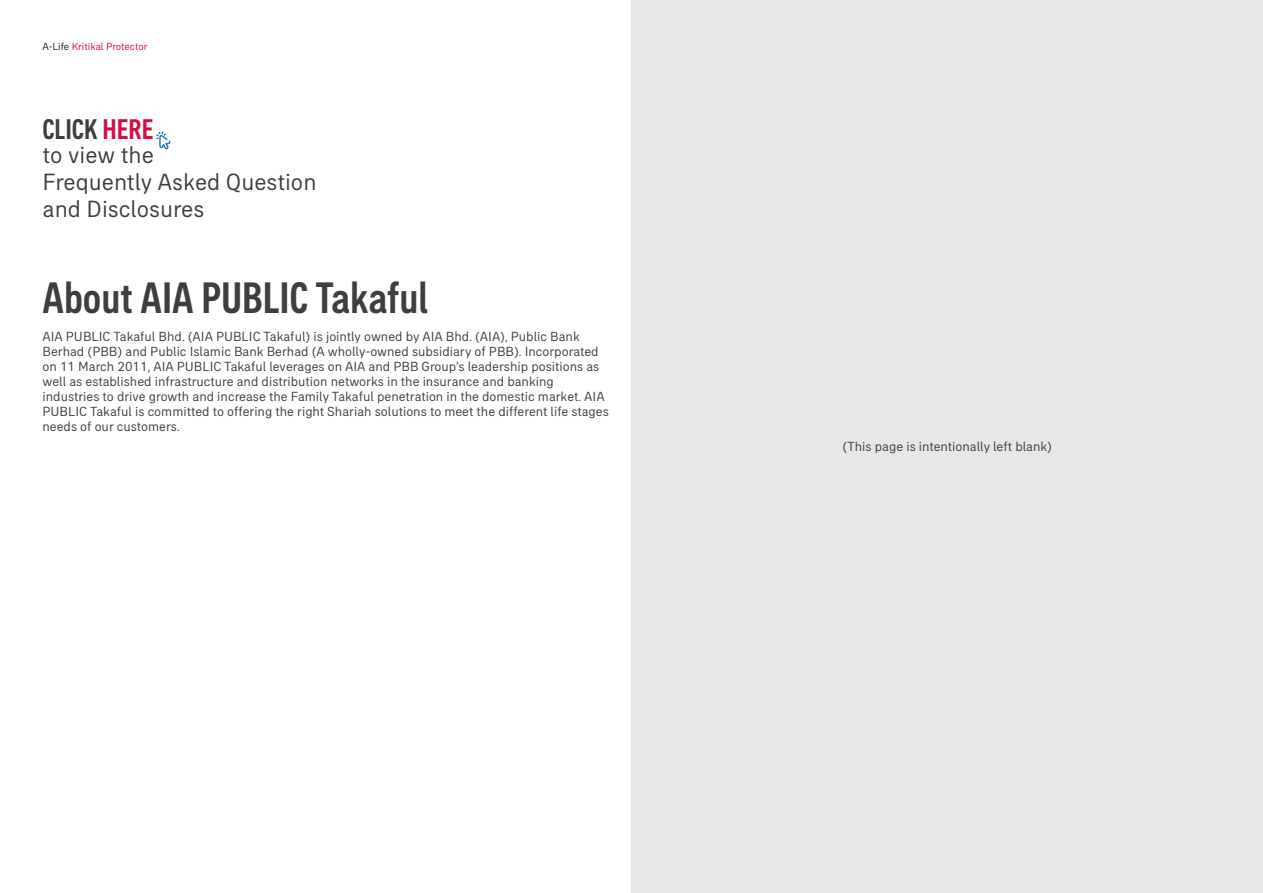
<style>
.page{position:relative;width:1263px;height:893px;background:#fff}
.page>*{position:absolute;margin:0;border:0;box-sizing:border-box;transform-origin:0 0}
.t1{font:500 condensed 45px "AIA Everest";color:#3e3e3f}
.t2{font:500 condensed 29.1px "AIA Everest";color:#3e3e3f}
.t3{font:24px/27px "AIA Everest";color:#3e3e3f}
.t4{font:13.5px/15px "AIA Everest";color:#3e3e3f}
.t5{font:10.5px "AIA Everest";color:#d20d44}
.s1{color:#231f20}
.s2{color:#d20d44}
</style>
<div class="page">
<svg style="left:156px;top:132px;width:15px;height:17px"></svg>
<div style="left:631px;top:0;width:632px;height:893px;background:#e6e7e9"></div>
<p class="t5" style="left:43px;top:40px;width:107px"><span class="s1">A-Life</span> Kritikal Protector</p>
<h2 class="t2" style="left:43px;top:112px;width:112px">CLICK <span class="s2">HERE</span></h2>
<h3 class="t3" style="left:43px;top:141px;width:276px">to view the<br>Frequently Asked Question and Disclosures</h3>
<h1 class="t1" style="left:43px;top:272px;width:387px">About AIA PUBLIC Takaful</h1>
<p class="t4" style="left:43px;top:328px;width:568px">AIA PUBLIC Takaful Bhd. (AIA PUBLIC Takaful) is jointly owned by AIA Bhd. (AIA), Public Bank Berhad (PBB) and Public Islamic Bank Berhad (A wholly-owned subsidiary of PBB). Incorporated on 11 March 2011, AIA PUBLIC Takaful leverages on AIA and PBB Group’s leadership positions as well as established infrastructure and distribution networks in the insurance and banking industries to drive growth and increase the Family Takaful penetration in the domestic market. AIA PUBLIC Takaful is committed to offering the right Shariah solutions to meet the different life stages needs of our customers.</p>
<p class="t4" style="left:842px;top:438px;width:211px">(This page is intentionally left blank)</p>
</div>
